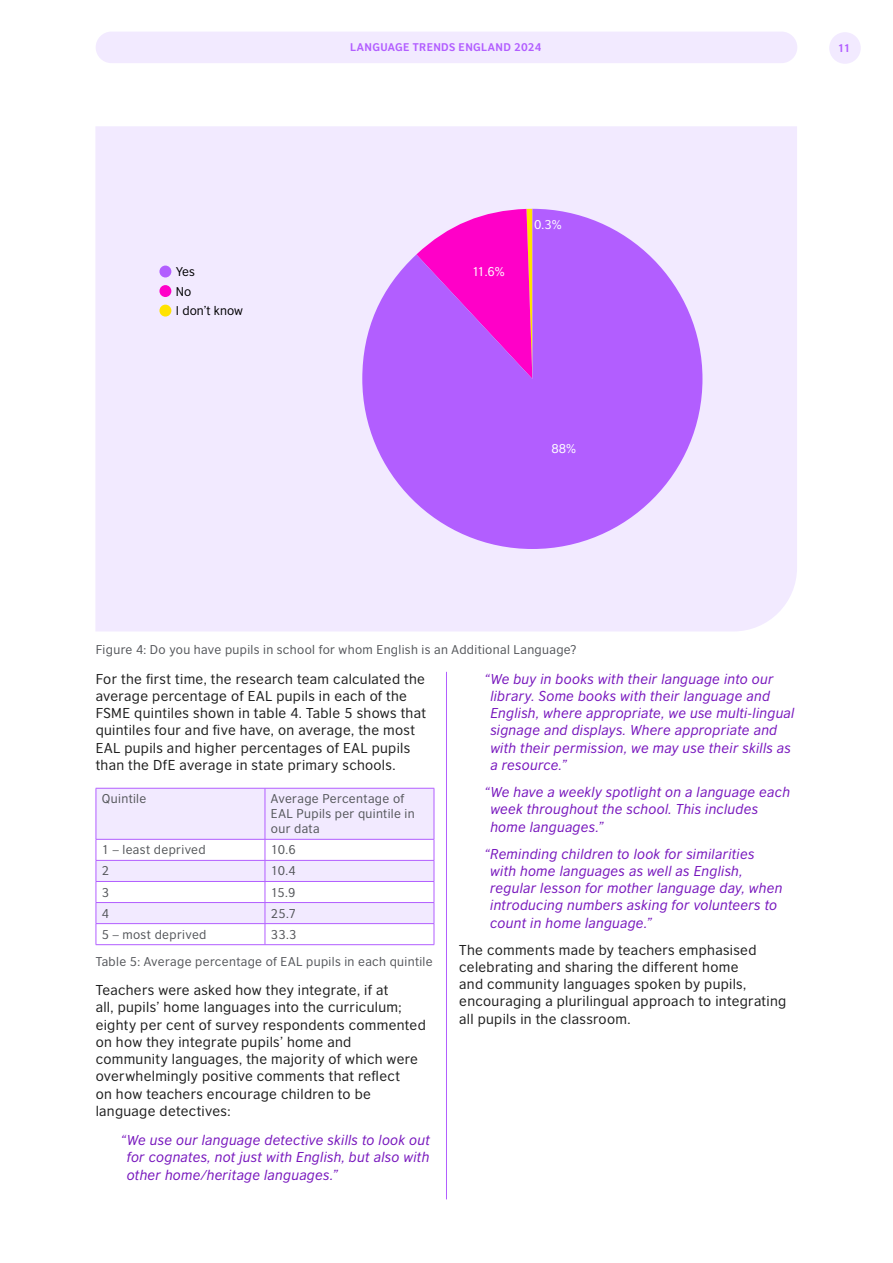
<style>
.page{position:relative;width:893px;height:1263px;background:#fff}
.page>*{position:absolute;margin:0;border:0;box-sizing:border-box;transform-origin:0 0}
.t1{font:13.5px/17.2px "British Council Sans";letter-spacing:.025em;color:#1e1e1e}
.BODY_QUOTE{font:italic 13.5px/17.2px "British Council Sans";letter-spacing:.02em;color:#7716bd}
.BODY_COPY{font:12px/15px "British Council Sans";letter-spacing:.03em;color:#54565a}
.t2{font:12px/19.5px "British Council Sans";color:#000}
.t3{font:12px "British Council Sans";color:#fff}
.t4{font:700 10.5px "British Council Sans";letter-spacing:.03em;color:#b25eff}
</style>
<div class="page">
<div style="left:96px;top:32px;width:701px;height:31px;background:#f2eaff;border-radius:16px"></div>
<div style="left:829px;top:32px;width:32px;height:32px;background:#f2eaff;border-radius:50%"></div>
<hr style="left:446px;top:672px;width:1px;height:527px;background:#b25eff">
<svg style="left:97px;top:789px;width:337px;height:134px;fill:#f2eaff"></svg>
<hr style="left:96px;top:788px;width:169px;height:1px;background:#b25eff">
<hr style="left:96px;top:788px;width:1px;height:51px;background:#b25eff">
<hr style="left:265px;top:788px;width:169px;height:1px;background:#b25eff">
<hr style="left:265px;top:788px;width:1px;height:51px;background:#b25eff">
<hr style="left:434px;top:788px;width:1px;height:51px;background:#b25eff">
<hr style="left:96px;top:839px;width:169px;height:1px;background:#b25eff">
<hr style="left:265px;top:839px;width:169px;height:1px;background:#b25eff">
<hr style="left:96px;top:860px;width:169px;height:1px;background:#b25eff">
<hr style="left:265px;top:860px;width:169px;height:1px;background:#b25eff">
<hr style="left:96px;top:881px;width:169px;height:1px;background:#b25eff">
<hr style="left:265px;top:881px;width:169px;height:1px;background:#b25eff">
<hr style="left:96px;top:902px;width:169px;height:1px;background:#b25eff">
<hr style="left:265px;top:902px;width:169px;height:1px;background:#b25eff">
<hr style="left:96px;top:923px;width:169px;height:1px;background:#b25eff">
<svg style="left:96px;top:839px;width:1px;height:105px"></svg>
<hr style="left:265px;top:923px;width:169px;height:1px;background:#b25eff">
<svg style="left:265px;top:839px;width:1px;height:105px"></svg>
<svg style="left:434px;top:839px;width:1px;height:105px"></svg>
<hr style="left:96px;top:944px;width:169px;height:1px;background:#b25eff">
<hr style="left:265px;top:944px;width:169px;height:1px;background:#b25eff">
<div style="left:95px;top:126px;width:702px;height:505px;background:#f2eaff"></div>
<svg style="left:362px;top:209px;width:340px;height:340px;background:#c674f9"></svg>
<div style="left:159px;top:266px;width:12px;height:11px;background:#b25eff;border-radius:50%"></div>
<div style="left:159px;top:285px;width:12px;height:12px;background:#ff00c8;border-radius:50%"></div>
<div style="left:159px;top:305px;width:12px;height:12px;background:#ffe300;border-radius:50%"></div>
<p class="t4" style="left:350px;top:38px;width:193px">LANGUAGE TRENDS ENGLAND 2024</p>
<p class="t4" style="left:838px;top:39px;width:14px">11</p>
<p class="t2" style="left:176px;top:261px;width:68px">Yes<br>No<br>I don’t know</p>
<p class="t3" style="left:472px;top:262px;width:34px">11.6%</p>
<p class="t3" style="left:534px;top:215px;width:29px">0.3%</p>
<p class="t3" style="left:551px;top:439px;width:26px">88%</p>
<p class="BODY_COPY" style="left:96px;top:641px;width:482px">Figure 4: Do you have pupils in school for whom English is an Additional Language?</p>
<p class="t1" style="left:96px;top:669px;width:332px">For the first time, the research team calculated the average percentage of EAL pupils in each of the FSME quintiles shown in table 4. Table 5 shows that quintiles four and five have, on average, the most EAL pupils and higher percentages of EAL pupils than the DfE average in state primary schools.</p>
<p class="BODY_COPY" style="left:102px;top:790px;width:46px">Quintile</p>
<p class="BODY_COPY" style="left:271px;top:790px;width:145px">Average Percentage of<br>EAL Pupils per quintile in our data</p>
<p class="BODY_COPY" style="left:102px;top:841px;width:105px">1 – least deprived</p>
<p class="BODY_COPY" style="left:271px;top:841px;width:26px">10.6</p>
<p class="BODY_COPY" style="left:102px;top:862px;width:9px">2</p>
<p class="BODY_COPY" style="left:271px;top:862px;width:26px">10.4</p>
<p class="BODY_COPY" style="left:102px;top:883px;width:9px">3</p>
<p class="BODY_COPY" style="left:271px;top:883px;width:26px">15.9</p>
<p class="BODY_COPY" style="left:102px;top:905px;width:9px">4</p>
<p class="BODY_COPY" style="left:271px;top:905px;width:27px">25.7</p>
<p class="BODY_COPY" style="left:102px;top:926px;width:106px">5 – most deprived</p>
<p class="BODY_COPY" style="left:271px;top:926px;width:27px">33.3</p>
<p class="BODY_COPY" style="left:96px;top:953px;width:339px">Table 5: Average percentage of EAL pupils in each quintile</p>
<p class="t1" style="left:96px;top:980px;width:332px">Teachers were asked how they integrate, if at<br>all, pupils’ home languages into the curriculum; eighty per cent of survey respondents commented on how they integrate pupils’ home and community languages, the majority of which were overwhelmingly positive comments that reflect<br>on how teachers encourage children to be language detectives:</p>
<p class="BODY_QUOTE" style="left:127px;top:1130px;width:305px;text-align:justify;text-indent:-6px">“We use our language detective skills to look out for cognates, not just with English, but also with other home/heritage languages.”</p>
<p class="BODY_QUOTE" style="left:490px;top:669px;width:306px;text-indent:-6px">“We buy in books with their language into our library. Some books with their language and English, where appropriate, we use multi-lingual signage and displays. Where appropriate and with their permission, we may use their skills as a resource.”</p>
<p class="BODY_QUOTE" style="left:490px;top:782px;width:301px;text-indent:-6px">“We have a weekly spotlight on a language each week throughout the school. This includes home languages.”</p>
<p class="BODY_QUOTE" style="left:490px;top:844px;width:294px;text-indent:-5px">“Reminding children to look for similarities with home languages as well as English, regular lesson for mother language day, when introducing numbers asking for volunteers to count in home language.”</p>
<p class="t1" style="left:459px;top:940px;width:329px">The comments made by teachers emphasised celebrating and sharing the different home<br>and community languages spoken by pupils, encouraging a plurilingual approach to integrating all pupils in the classroom.</p>
</div>
